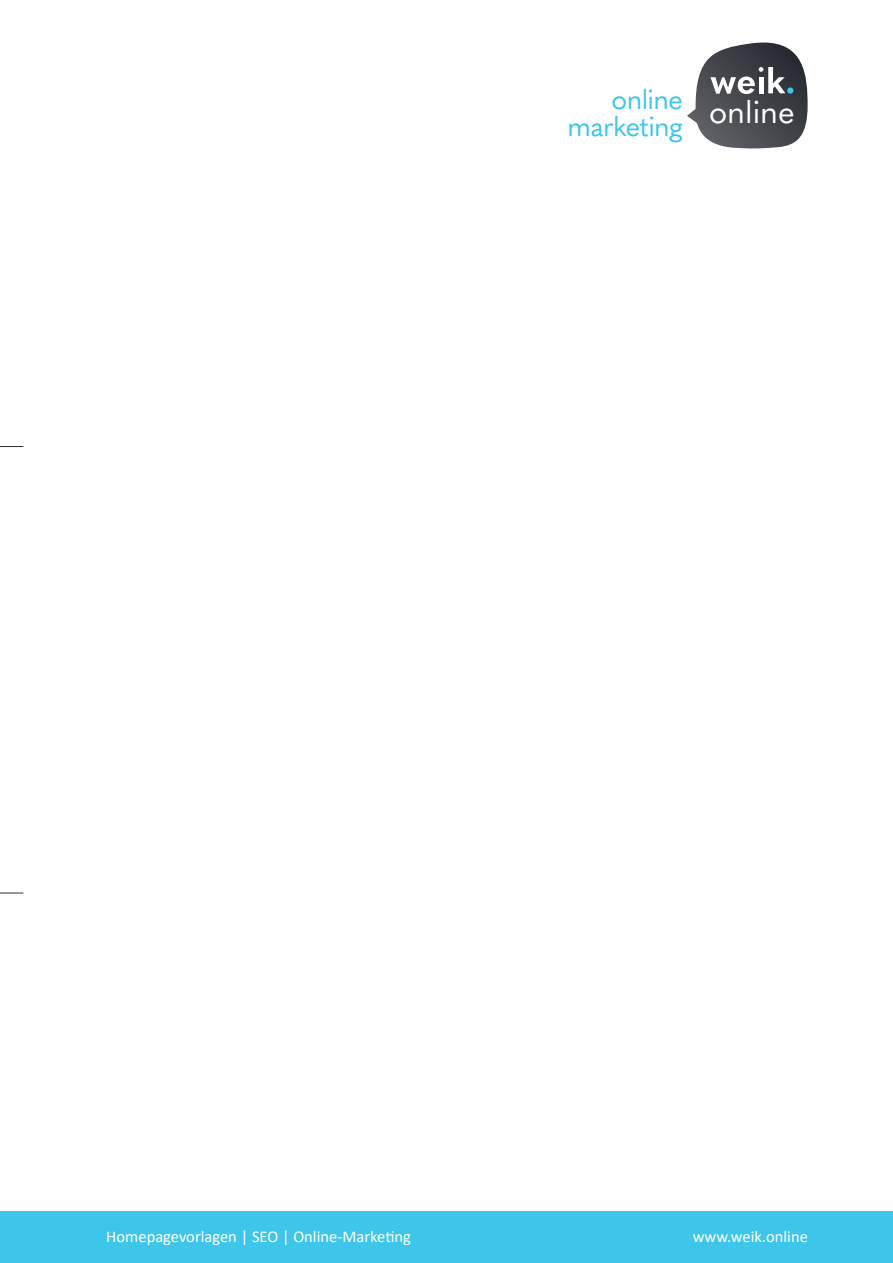
<style>
.page{position:relative;width:893px;height:1263px;background:#fff}
.page>*{position:absolute;margin:0;border:0;box-sizing:border-box;transform-origin:0 0}
.t1{font:31.5px "Quasimoda";color:#fff}
.t2{font:27.45px/26.5px "Quasimoda";letter-spacing:-.025em;color:#40c5e9;text-align:right}
.t3{font:16.5px "Calibri";color:#fff}
</style>
<div class="page">
<svg style="left:0;top:446px;width:23px;height:1px"></svg>
<svg style="left:0;top:893px;width:23px;height:1px"></svg>
<div style="left:0;top:1212px;width:893px;height:51px;background:#3ec5ea"></div>
<svg style="left:687px;top:43px;width:121px;height:106px"></svg>
<h2 class="t2" style="left:568px;top:84px;width:117px">online marketing</h2>
<h1 class="t1" style="left:709px;top:88px;width:87px">online</h1>
<p class="t3" style="left:106px;top:1225px;width:306px">Homepagevorlagen | SEO | Online-Marketing</p>
<p class="t3" style="left:693px;top:1225px;width:117px">www.weik.online</p>
</div>
